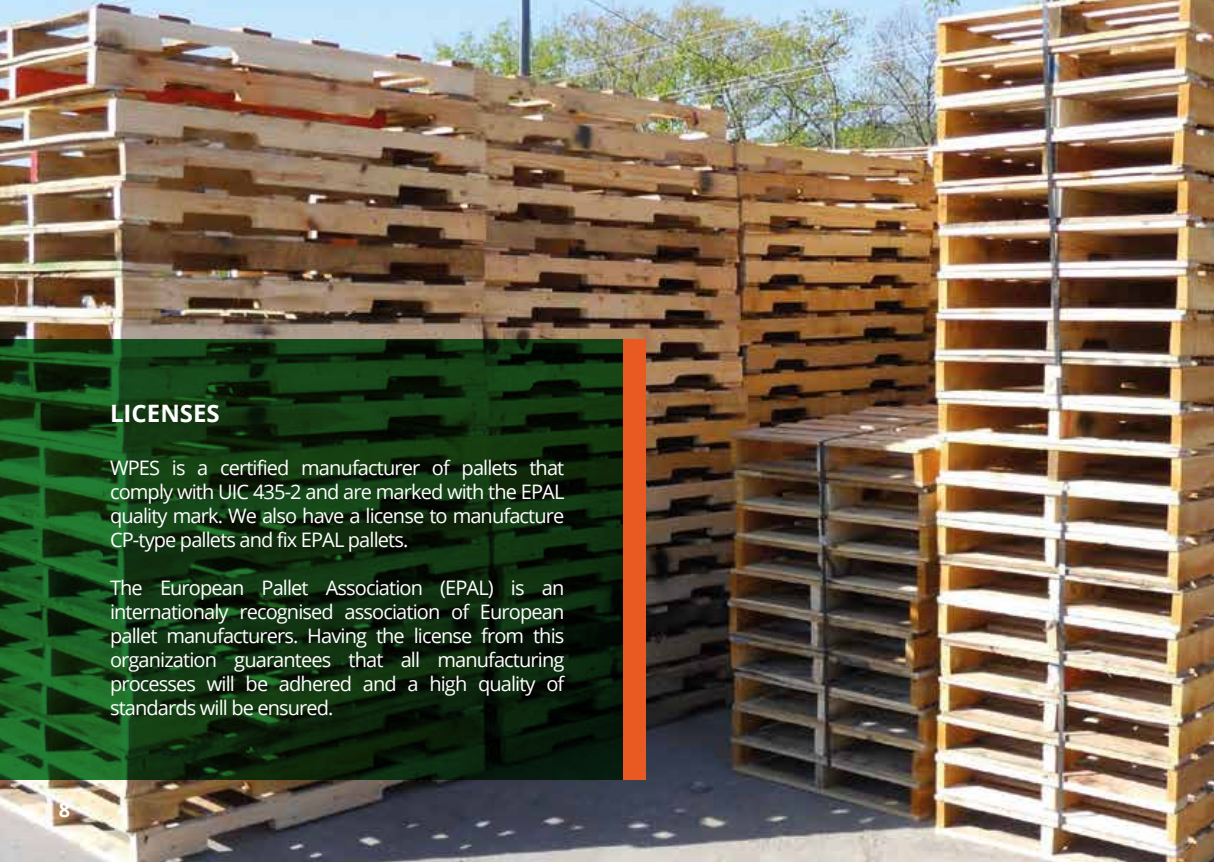
<style>
.page{position:relative;width:1214px;height:862px;background:#fff}
.page>*{position:absolute;margin:0;border:0;box-sizing:border-box;transform-origin:0 0}
.t1{font:700 24px "Open Sans";color:#fff}
.t2{font:20px/24px "Open Sans";letter-spacing:-.045em;color:#fff;text-align:justify}
.t3{font:700 20px "Open Sans";color:#fff}
</style>
<div class="page">
<img style="left:0;top:0;width:1213px;height:862px">
<svg style="left:0;top:339px;width:623px;height:440px;background:#103210"></svg>
<div style="left:623px;top:339px;width:22px;height:440px;background:#e95922"></div>
<p class="t3" style="left:59px;top:795px;width:13px">8</p>
<p class="t1" style="left:110px;top:397px;width:111px">LICENSES</p>
<p class="t2" style="left:110px;top:455px;width:456px">WPES is a certified manufacturer of pallets that comply with UIC 435-2 and are marked with the EPAL quality mark. We also have a license to manufacture CP-type pallets and fix EPAL pallets.</p>
<p class="t2" style="left:110px;top:575px;width:456px">The European Pallet Association (EPAL) is an internationaly recognised association of European pallet manufacturers. Having the license from this organization guarantees that all manufacturing processes will be adhered and a high quality of standards will be ensured.</p>
</div>
